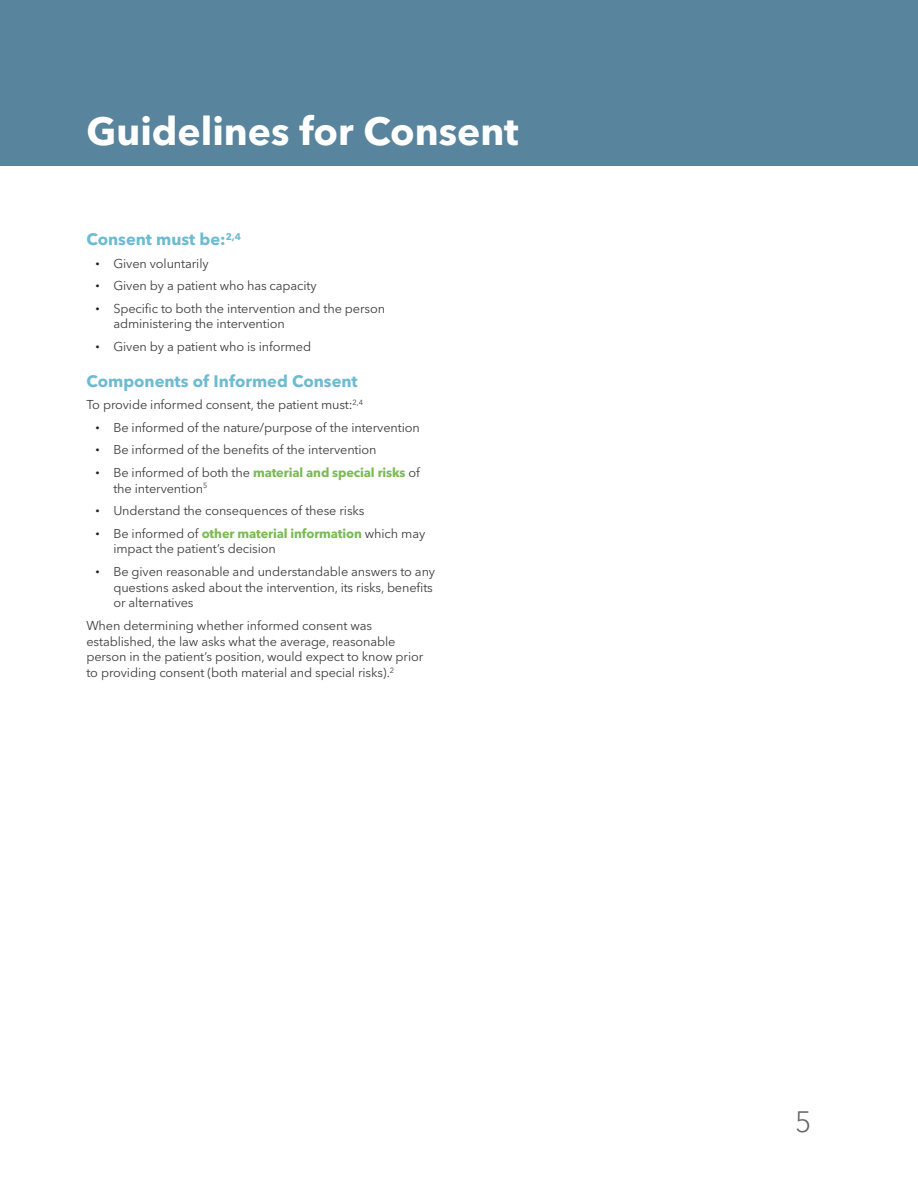
<style>
.page{position:relative;width:918px;height:1188px;background:#fff}
.page>*{position:absolute;margin:0;border:0;box-sizing:border-box;transform-origin:0 0}
.t1{font:700 39px "Avenir Next LT Pro";color:#fff}
.t2{font:300 29.25px "Avenir Next LT Pro";color:#636366}
.t3{font:700 16.5px "Avenir Next LT Pro";color:#6dbbd2}
.t4{font:12.75px/15.8px "Avenir Next LT Pro";letter-spacing:-.01em;color:#3e3e3f}
.s1{font-weight:700;font-size:14.25px;color:#231f20}
.s2{font-weight:700;color:#7aba52}
</style>
<div class="page">
<div style="left:0;top:0;width:918px;height:165px;background:#59849e"></div>
<p class="t1" style="left:86px;top:108px;width:434px">Guidelines for Consent</p>
<p class="t3" style="left:86px;top:229px;width:156px">Consent must be:<sup>2,4</sup></p>
<p class="t4" style="left:95px;top:255px;width:115px"><span class="s1">·</span> Given voluntarily</p>
<p class="t4" style="left:95px;top:278px;width:223px"><span class="s1">·</span> Given by a patient who has capacity</p>
<p class="t4" style="left:113px;top:300px;width:273px;text-indent:-18px"><span class="s1">·</span> Specific to both the intervention and the person administering the intervention</p>
<p class="t4" style="left:95px;top:338px;width:217px"><span class="s1">·</span> Given by a patient who is informed</p>
<p class="t3" style="left:86px;top:371px;width:273px">Components of Informed Consent</p>
<p class="t4" style="left:86px;top:397px;width:278px">To provide informed consent, the patient must:<sup>2,4</sup></p>
<p class="t4" style="left:95px;top:419px;width:326px"><span class="s1">·</span> Be informed of the nature/purpose of the intervention</p>
<p class="t4" style="left:95px;top:442px;width:283px"><span class="s1">·</span> Be informed of the benefits of the intervention</p>
<p class="t4" style="left:113px;top:464px;width:308px;text-indent:-18px"><span class="s1">·</span> Be informed of both the <span class="s2">material and special risks</span> of the intervention<sup>5</sup></p>
<p class="t4" style="left:95px;top:503px;width:271px"><span class="s1">·</span> Understand the consequences of these risks</p>
<p class="t4" style="left:113px;top:525px;width:313px;text-indent:-18px"><span class="s1">·</span> Be informed of <span class="s2">other material information</span> which may impact the patient’s decision</p>
<p class="t4" style="left:113px;top:563px;width:323px;text-indent:-18px"><span class="s1">·</span> Be given reasonable and understandable answers to any questions asked about the intervention, its risks, benefits or alternatives</p>
<p class="t4" style="left:86px;top:617px;width:338px">When determining whether informed consent was established, the law asks what the average, reasonable person in the patient’s position, would expect to know prior to providing consent (both material and special risks).<sup>2</sup></p>
<h2 class="t2" style="left:795px;top:1105px;width:18px">5</h2>
</div>
